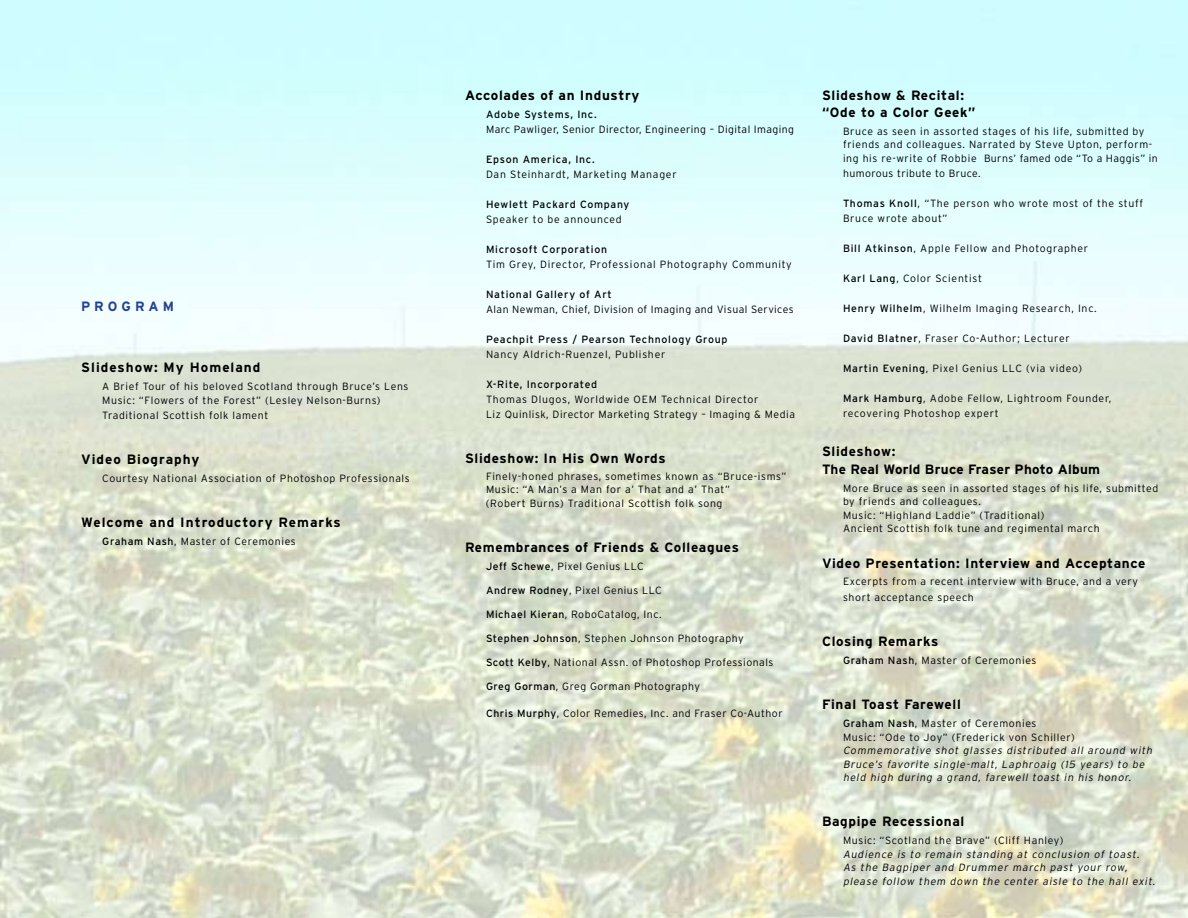
<style>
.page{position:relative;width:1188px;height:918px;background:#fff}
.page>*{position:absolute;margin:0;border:0;box-sizing:border-box;transform-origin:0 0}
.t1{font:700 13.5px/16.5px "Interstate";letter-spacing:.05em;color:#000}
.t2{font:700 13.5px "Interstate";letter-spacing:.075em;color:#000}
.t3{font:700 13.5px/18px "Interstate";letter-spacing:.02em;color:#000}
.t4{font:700 13.5px "Interstate";letter-spacing:.3em;color:#24408f}
.t5{font:300 10.5px/13.5px "Interstate";letter-spacing:.06em;color:#000}
.t6{font:italic 300 10.5px/13.5px "Interstate";color:#000}
.t7{font:10.5px "Interstate";letter-spacing:.07em;color:#000}
.t8{font:300 10.5px "Interstate";letter-spacing:.04em;color:#000}
.s1{font-weight:400}
</style>
<div class="page">
<img style="left:0;top:0;width:1188px;height:918px">
<p class="t4" style="left:81px;top:299px;width:95px">PROGRAM</p>
<p class="t2" style="left:81px;top:360px;width:181px">Slideshow: My Homeland</p>
<p class="t5" style="left:102px;top:380px;width:308px">A Brief Tour of his beloved Scotland through Bruce’s Lens<br>Music: “Flowers of the Forest” (Lesley Nelson-Burns)</p>
<p class="t5" style="left:102px;top:408px;width:168px">Traditional Scottish folk lament</p>
<p class="t2" style="left:81px;top:451px;width:120px">Video Biography</p>
<p class="t5" style="left:102px;top:471px;width:309px">Courtesy National Association of Photoshop Professionals</p>
<p class="t2" style="left:81px;top:514px;width:261px">Welcome and Introductory Remarks</p>
<p class="t5" style="left:102px;top:534px;width:195px"><span class="s1">Graham Nash</span>, Master of Ceremonies</p>
<p class="t1" style="left:465px;top:87px;width:176px">Accolades of an Industry</p>
<p class="t7" style="left:486px;top:108px;width:112px">Adobe Systems, Inc.</p>
<p class="t8" style="left:486px;top:123px;width:310px">Marc Pawliger, Senior Director, Engineering – Digital Imaging</p>
<p class="t7" style="left:486px;top:153px;width:110px">Epson America, Inc.</p>
<p class="t5" style="left:486px;top:168px;width:192px">Dan Steinhardt, Marketing Manager</p>
<p class="t7" style="left:486px;top:198px;width:145px">Hewlett Packard Company</p>
<p class="t5" style="left:486px;top:213px;width:137px">Speaker to be announced</p>
<p class="t7" style="left:486px;top:243px;width:123px">Microsoft Corporation</p>
<p class="t5" style="left:486px;top:258px;width:307px">Tim Grey, Director, Professional Photography Community</p>
<p class="t7" style="left:486px;top:288px;width:127px">National Gallery of Art</p>
<p class="t8" style="left:486px;top:303px;width:309px">Alan Newman, Chief, Division of Imaging and Visual Services</p>
<p class="t7" style="left:486px;top:333px;width:243px">Peachpit Press / Pearson Technology Group</p>
<p class="t5" style="left:486px;top:348px;width:181px">Nancy Aldrich-Ruenzel, Publisher</p>
<p class="t7" style="left:486px;top:378px;width:113px">X-Rite, Incorporated</p>
<p class="t5" style="left:486px;top:392px;width:311px;line-height:15px">Thomas Dlugos, Worldwide OEM Technical Director<br>Liz Quinlisk, Director Marketing Strategy – Imaging &amp; Media</p>
<p class="t1" style="left:465px;top:450px;width:202px">Slideshow: In His Own Words</p>
<p class="t5" style="left:486px;top:469px;width:302px">Finely-honed phrases, sometimes known as “Bruce-isms”<br>Music: “A Man’s a Man for a’ That and a’ That”<br>(Robert Burns) Traditional Scottish folk song</p>
<p class="t1" style="left:465px;top:538px;width:276px">Remembrances of Friends &amp; Colleagues</p>
<p class="t5" style="left:486px;top:559px;width:159px"><span class="s1">Jeff Schewe</span>, Pixel Genius LLC</p>
<p class="t5" style="left:486px;top:583px;width:177px"><span class="s1">Andrew Rodney</span>, Pixel Genius LLC</p>
<p class="t5" style="left:486px;top:607px;width:177px"><span class="s1">Michael Kieran</span>, RoboCatalog, Inc.</p>
<p class="t5" style="left:486px;top:631px;width:259px"><span class="s1">Stephen Johnson</span>, Stephen Johnson Photography</p>
<p class="t5" style="left:486px;top:655px;width:289px"><span class="s1">Scott Kelby</span>, National Assn. of Photoshop Professionals</p>
<p class="t5" style="left:486px;top:679px;width:215px"><span class="s1">Greg Gorman</span>, Greg Gorman Photography</p>
<p class="t5" style="left:486px;top:706px;width:298px"><span class="s1">Chris Murphy</span>, Color Remedies, Inc. and Fraser Co-Author</p>
<p class="t1" style="left:822px;top:87px;width:155px">Slideshow &amp; Recital: “Ode to a Color Geek”</p>
<p class="t5" style="left:843px;top:124px;width:316px">Bruce as seen in assorted stages of his life, submitted by friends and colleagues. Narrated by Steve Upton, perform&shy;ing his re-write of Robbie Burns’ famed ode “To a Haggis” in</p>
<p class="t8" style="left:843px;top:167px;width:139px">humorous tribute to Bruce.</p>
<p class="t5" style="left:843px;top:195px;width:302px;line-height:15px"><span class="s1">Thomas Knoll</span>, “The person who wrote most of the stuff<br>Bruce wrote about”</p>
<p class="t5" style="left:843px;top:241px;width:247px"><span class="s1">Bill Atkinson</span>, Apple Fellow and Photographer</p>
<p class="t5" style="left:843px;top:271px;width:141px"><span class="s1">Karl Lang</span>, Color Scientist</p>
<p class="t5" style="left:843px;top:301px;width:255px"><span class="s1">Henry Wilhelm</span>, Wilhelm Imaging Research, Inc.</p>
<p class="t5" style="left:843px;top:331px;width:228px"><span class="s1">David Blatner</span>, Fraser Co-Author; Lecturer</p>
<p class="t5" style="left:843px;top:361px;width:241px"><span class="s1">Martin Evening</span>, Pixel Genius LLC (via video)</p>
<p class="t5" style="left:843px;top:390px;width:270px;line-height:15px"><span class="s1">Mark Hamburg</span>, Adobe Fellow, Lightroom Founder, recovering Photoshop expert</p>
<p class="t3" style="left:822px;top:442px;width:280px">Slideshow:<br>The Real World Bruce Fraser Photo Album</p>
<p class="t5" style="left:843px;top:481px;width:317px">More Bruce as seen in assorted stages of his life, submitted by friends and colleagues.<br>Music: “Highland Laddie” (Traditional)<br>Ancient Scottish folk tune and regimental march</p>
<p class="t1" style="left:822px;top:555px;width:325px">Video Presentation: Interview and Acceptance</p>
<p class="t5" style="left:843px;top:573px;width:297px;line-height:16.5px">Excerpts from a recent interview with Bruce, and a very short acceptance speech</p>
<p class="t1" style="left:822px;top:633px;width:118px">Closing Remarks</p>
<p class="t5" style="left:843px;top:654px;width:195px"><span class="s1">Graham Nash</span>, Master of Ceremonies</p>
<p class="t1" style="left:822px;top:696px;width:140px">Final Toast Farewell</p>
<p class="t5" style="left:843px;top:717px;width:233px"><span class="s1">Graham Nash</span>, Master of Ceremonies<br>Music: “Ode to Joy” (Frederick von Schiller)</p>
<p class="t6" style="left:843px;top:744px;width:313px">Commemorative shot glasses distributed all around with<br>Bruce’s favorite single-malt, Laphroaig (15 years) to be held high during a grand, farewell toast in his honor.</p>
<p class="t1" style="left:822px;top:813px;width:144px">Bagpipe Recessional</p>
<p class="t5" style="left:843px;top:834px;width:222px">Music: “Scotland the Brave” (Cliff Hanley)</p>
<p class="t6" style="left:843px;top:847px;width:316px">Audience is to remain standing at conclusion of toast.<br>As the Bagpiper and Drummer march past your row, please follow them down the center aisle to the hall exit.</p>
</div>
